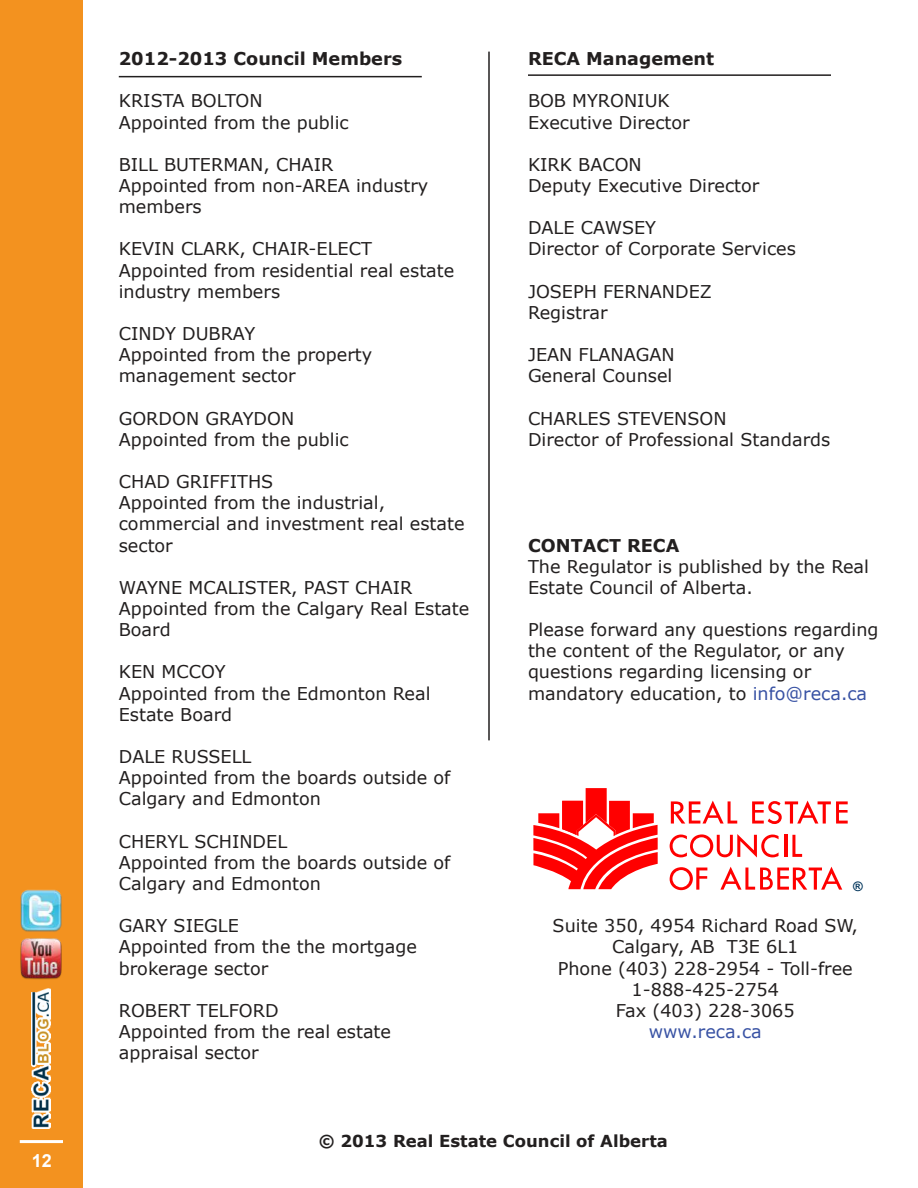
<style>
.page{position:relative;width:918px;height:1188px;background:#fff}
.page>*{position:absolute;margin:0;border:0;box-sizing:border-box;transform-origin:0 0}
.t1{font:700 18px "Arial";color:#fff}
.t2{font:17.7px/21.1px "Verdana";color:#221f1f}
.t3{font:700 17.7px "Verdana";color:#221f1f}
.t4{font:17.7px "Verdana";color:#3852a4}
.t5{font:700 16.5px "Verdana";color:#221f1f}
.t6{font:700 13.2px "Arial";color:#00345a}
.s1{color:#3852a4}
</style>
<div class="page">
<div style="left:0;top:0;width:83px;height:1188px;background:#f3921f"></div>
<img style="left:20px;top:938px;width:42px;height:42px">
<img style="left:20px;top:889px;width:42px;height:43px">
<img style="left:31px;top:988px;width:20px;height:141px">
<hr style="left:20px;top:1140px;width:43px;height:3px;background:#fff">
<svg style="left:533px;top:788px;width:125px;height:101px"></svg>
<svg style="left:671px;top:801px;width:66px;height:23px"></svg>
<svg style="left:752px;top:801px;width:96px;height:23px"></svg>
<svg style="left:670px;top:867px;width:37px;height:23px"></svg>
<svg style="left:720px;top:867px;width:122px;height:23px"></svg>
<svg style="left:670px;top:834px;width:109px;height:24px"></svg>
<hr style="left:784px;top:835px;width:3px;height:22px;background:#f00">
<svg style="left:792px;top:835px;width:10px;height:22px"></svg>
<hr style="left:488px;top:52px;width:2px;height:688px;background:#221f1f">
<hr style="left:528px;top:74px;width:303px;height:2px;background:#221f1f">
<hr style="left:119px;top:76px;width:303px;height:1px;background:#221f1f">
<p class="t1" style="left:32px;top:1154px;width:22px">12</p>
<p class="t3" style="left:119px;top:52px;width:285px">2012-2013 Council Members</p>
<p class="t2" style="left:119px;top:92px;width:231px">KRISTA BOLTON<br>Appointed from the public</p>
<p class="t2" style="left:119px;top:155px;width:311px">BILL BUTERMAN, CHAIR<br>Appointed from non-AREA industry members</p>
<p class="t2" style="left:119px;top:240px;width:337px">KEVIN CLARK, CHAIR-ELECT<br>Appointed from residential real estate industry members</p>
<p class="t2" style="left:119px;top:325px;width:255px">CINDY DUBRAY<br>Appointed from the property management sector</p>
<p class="t2" style="left:119px;top:409px;width:231px">GORDON GRAYDON<br>Appointed from the public</p>
<p class="t2" style="left:119px;top:473px;width:347px">CHAD GRIFFITHS<br>Appointed from the industrial, commercial and investment real estate sector</p>
<p class="t2" style="left:119px;top:578px;width:352px">WAYNE MCALISTER, PAST CHAIR<br>Appointed from the Calgary Real Estate<br>Board</p>
<p class="t2" style="left:119px;top:663px;width:313px">KEN MCCOY<br>Appointed from the Edmonton Real<br>Estate Board</p>
<p class="t2" style="left:119px;top:748px;width:333px">DALE RUSSELL<br>Appointed from the boards outside of<br>Calgary and Edmonton</p>
<p class="t2" style="left:119px;top:832px;width:333px">CHERYL SCHINDEL<br>Appointed from the boards outside of<br>Calgary and Edmonton</p>
<p class="t2" style="left:119px;top:917px;width:300px">GARY SIEGLE<br>Appointed from the the mortgage brokerage sector</p>
<p class="t2" style="left:119px;top:1001px;width:274px">ROBERT TELFORD<br>Appointed from the real estate appraisal sector</p>
<p class="t3" style="left:528px;top:52px;width:188px">RECA Management</p>
<p class="t2" style="left:528px;top:92px;width:163px">BOB MYRONIUK<br>Executive Director</p>
<p class="t2" style="left:528px;top:155px;width:233px">KIRK BACON<br>Deputy Executive Director</p>
<p class="t2" style="left:528px;top:219px;width:269px">DALE CAWSEY<br>Director of Corporate Services</p>
<p class="t2" style="left:528px;top:282px;width:185px">JOSEPH FERNANDEZ<br>Registrar</p>
<p class="t2" style="left:528px;top:346px;width:148px">JEAN FLANAGAN<br>General Counsel</p>
<p class="t2" style="left:528px;top:409px;width:304px">CHARLES STEVENSON<br>Director of Professional Standards</p>
<p class="t3" style="left:528px;top:538px;width:153px">CONTACT RECA</p>
<p class="t2" style="left:528px;top:557px;width:343px">The Regulator is published by the Real<br>Estate Council of Alberta.</p>
<p class="t2" style="left:528px;top:621px;width:352px">Please forward any questions regarding the content of the Regulator, or any questions regarding licensing or mandatory education, to <span class="s1">info@reca.ca</span></p>
<p class="t6" style="left:853px;top:879px;width:11px">®</p>
<p class="t2" style="left:553px;top:917px;width:307px;text-align:center">Suite 350, 4954 Richard Road SW,<br>Calgary, AB T3E 6L1<br>Phone (403) 228-2954 - Toll-free<br>1-888-425-2754<br>Fax (403) 228-3065</p>
<p class="t4" style="left:649px;top:1024px;width:115px">www.reca.ca</p>
<p class="t5" style="left:319px;top:1134px;width:351px">© 2013 Real Estate Council of Alberta</p>
</div>
